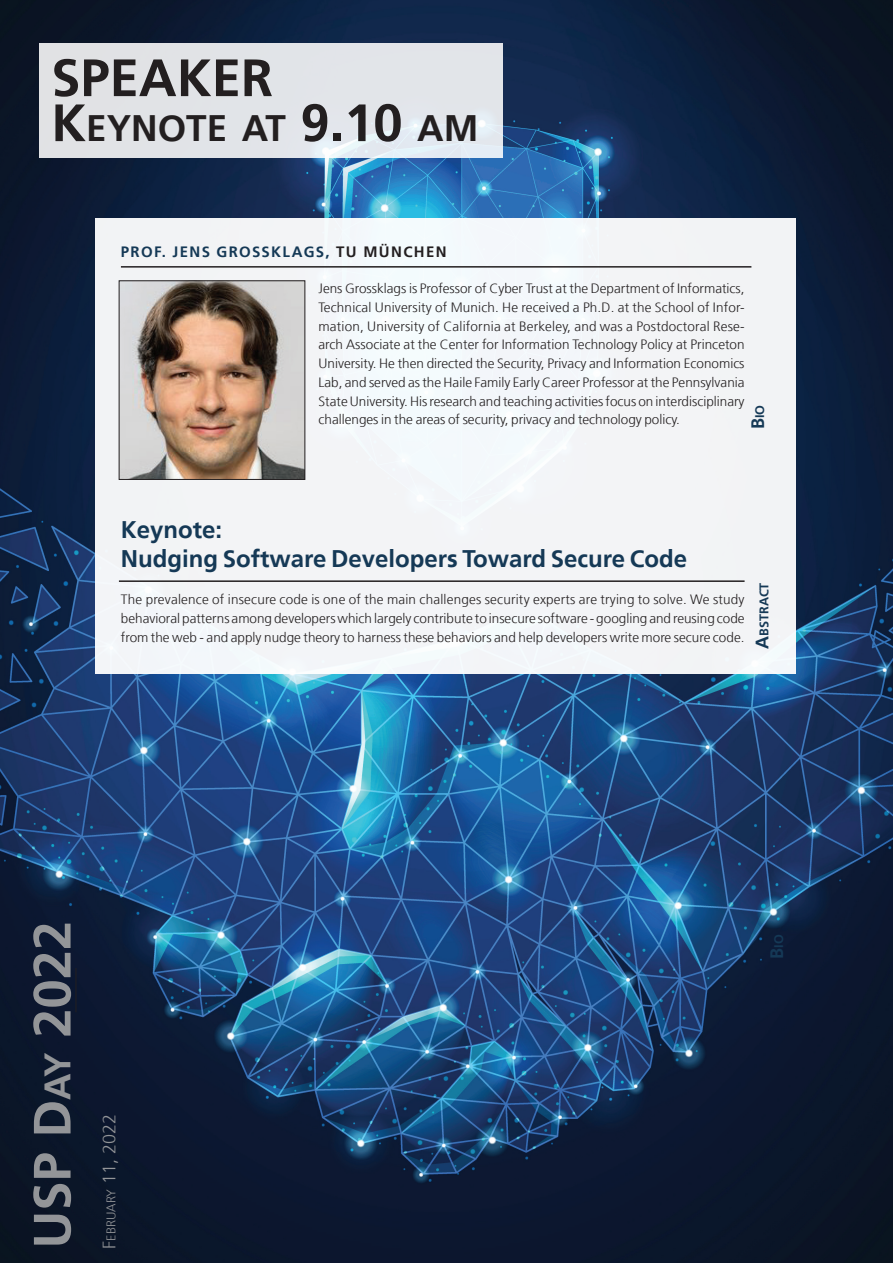
<style>
.page{position:relative;width:893px;height:1263px;background:#fff}
.page>*{position:absolute;margin:0;border:0;box-sizing:border-box;transform-origin:0 0}
.t1{font:700 52.5px "Frutiger";color:#939598}
.t2{font:700 52.5px "Frutiger";color:#231f20}
.t3{font:700 36.75px "Frutiger";color:#231f20}
.t4{font:700 24px/28.8px "Frutiger";color:#153956}
.t5{font:300 18px "Frutiger";color:#939598}
.t6{font:700 15px "Frutiger";letter-spacing:.09em;color:#153956}
.t7{font:300 13.5px/18.8px "Frutiger";color:#231f20;text-align:justify}
.t8{font:700 12.6px "Frutiger";color:#153956}
.s1{font-size:52.5px}
.s2{color:#231f20}
.s3{font-size:18px}
.s4{font-size:36.75px}
.s5{font-size:12.6px}
</style>
<div class="page">
<img style="left:0;top:0;width:893px;height:1263px">
<div style="left:95px;top:219px;width:700px;height:455px;background:#f3f4f6"></div>
<hr style="left:95px;top:234px;width:700px;height:2px;background:#fff">
<img style="left:121px;top:283px;width:182px;height:195px">
<div style="left:119px;top:281px;width:186px;height:199px;border:1px solid #231f20"></div>
<hr style="left:121px;top:266px;width:630px;height:2px;background:#231f20">
<hr style="left:119px;top:580px;width:626px;height:2px;background:#231f20">
<hr style="left:76px;top:968px;width:1px;height:44px;background:#231f20">
<div style="left:39px;top:43px;width:464px;height:114px;background:#e1e4e8"></div>
<h1 class="t2" style="left:51px;top:47px;width:223px">SPEAKER</h1>
<h2 class="t3" style="left:51px;top:107px;width:429px"><span class="s1">K</span>EYNOTE AT <span class="s1">9.10</span> AM</h2>
<p class="t6" style="left:121px;top:243px;width:327px">PROF. JENS GROSSKLAGS, <span class="s2">TU MÜNCHEN</span></p>
<p class="t7" style="left:318px;top:279px;width:428px">Jens Grossklags is Professor of Cyber Trust at the Department of Informatics, Technical University of Munich. He received a Ph.D. at the School of Infor&shy;mation, University of California at Berkeley, and was a Postdoctoral Rese&shy;arch Associate at the Center for Information Technology Policy at Princeton University. He then directed the Security, Privacy and Information Economics Lab, and served as the Haile Family Early Career Professor at the Pennsylvania State University. His research and teaching activities focus on interdisciplinary challenges in the areas of security, privacy and technology policy.</p>
<p class="t8" style="left:752px;top:429px;width:26px;rotate:-90deg"><span class="s3">B</span>IO</p>
<h3 class="t4" style="left:121px;top:515px;width:568px">Keynote:<br>Nudging Software Developers Toward Secure Code</h3>
<p class="t7" style="left:121px;top:590px;width:625px">The prevalence of insecure code is one of the main challenges security experts are trying to solve. We study behavioral patterns among developers which largely contribute to insecure software - googling and reusing code from the web - and apply nudge theory to harness these behaviors and help developers write more secure code.</p>
<p class="t8" style="left:757px;top:649px;width:68px;rotate:-90deg"><span class="s3">A</span>BSTRACT</p>
<h1 class="t1" style="left:21px;top:1248px;width:329px;rotate:-90deg">USP D<span class="s4">AY</span> 2022</h1>
<h3 class="t5" style="left:99px;top:1248px;width:136px;rotate:-90deg">F<span class="s5">ebruary</span> 11, 2022</h3>
<p class="t8" style="left:771px;top:959px;width:26px;rotate:-90deg"><span class="s3">B</span>IO</p>
</div>
